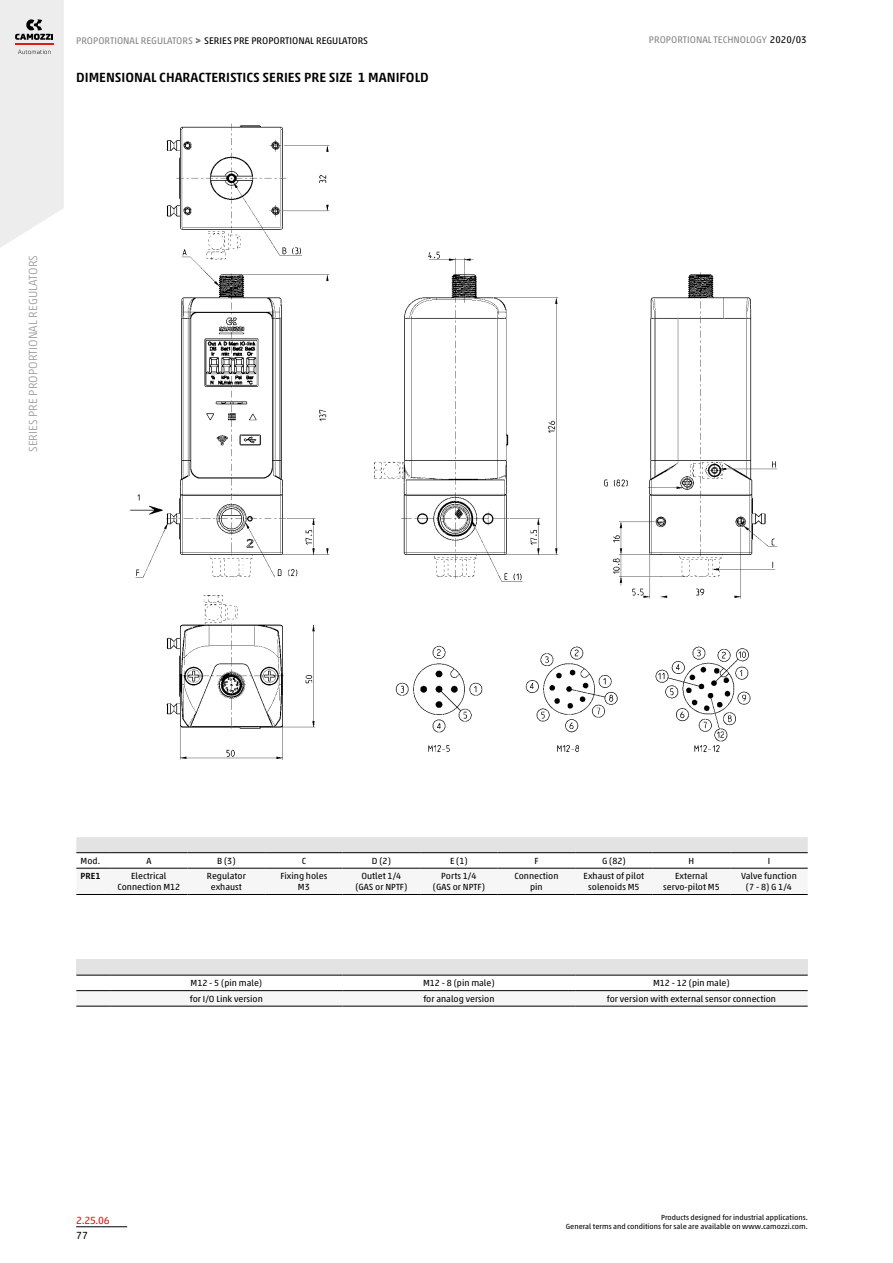
<style>
.page{position:relative;width:893px;height:1263px;background:#fff}
.page>*{position:absolute;margin:0;border:0;box-sizing:border-box;transform-origin:0 0}
.t1{font:500 13.5px "Akko W1 G";color:#000}
.t2{font:300 12px "Akko W1 G";color:#9d9d9c}
.t3{font:10.5px "Akko W1 G";color:#df1b12}
.t4{font:10.5px "Akko W1 G";color:#000}
.t5{font:9.75px "Akko W1 G";color:#000}
.t6{font:9.75px "Akko W1 G";color:#878787}
.t7{font:9px/10.8px "Akko W1 G";color:#000;text-align:center}
.t8{font:500 9px "Akko W1 G";color:#000}
.t9{font:7.5px/9px "Akko W1 G";color:#000;text-align:right}
.s1{color:#878787}
.s2{font-size:9px;color:#878787}
.s3{color:#000}
</style>
<div class="page">
<svg style="left:0;top:0;width:64px;height:248px;background:#eae9e9"></svg>
<hr style="left:76px;top:1226px;width:51px;height:1px;background:#000">
<img style="left:130px;top:123px;width:647px;height:637px">
<div style="left:76px;top:837px;width:732px;height:15px;background:#e3e3e3"></div>
<hr style="left:76px;top:894px;width:34px;height:1px;background:#000">
<hr style="left:110px;top:894px;width:78px;height:1px;background:#000">
<hr style="left:188px;top:894px;width:77px;height:1px;background:#000">
<hr style="left:265px;top:894px;width:78px;height:1px;background:#000">
<hr style="left:343px;top:894px;width:77px;height:1px;background:#000">
<hr style="left:420px;top:894px;width:78px;height:1px;background:#000">
<hr style="left:498px;top:894px;width:77px;height:1px;background:#000">
<hr style="left:575px;top:894px;width:78px;height:1px;background:#000">
<hr style="left:653px;top:894px;width:77px;height:1px;background:#000">
<hr style="left:730px;top:894px;width:78px;height:1px;background:#000">
<hr style="left:76px;top:868px;width:34px;height:1px;background:#000">
<hr style="left:110px;top:868px;width:78px;height:1px;background:#000">
<hr style="left:188px;top:868px;width:77px;height:1px;background:#000">
<hr style="left:265px;top:868px;width:78px;height:1px;background:#000">
<hr style="left:343px;top:868px;width:77px;height:1px;background:#000">
<hr style="left:420px;top:868px;width:78px;height:1px;background:#000">
<hr style="left:498px;top:868px;width:77px;height:1px;background:#000">
<hr style="left:575px;top:868px;width:78px;height:1px;background:#000">
<hr style="left:653px;top:868px;width:77px;height:1px;background:#000">
<hr style="left:730px;top:868px;width:78px;height:1px;background:#000">
<hr style="left:76px;top:852px;width:34px;height:1px;background:#000">
<hr style="left:110px;top:852px;width:78px;height:1px;background:#000">
<hr style="left:188px;top:852px;width:77px;height:1px;background:#000">
<hr style="left:265px;top:852px;width:78px;height:1px;background:#000">
<hr style="left:343px;top:852px;width:77px;height:1px;background:#000">
<hr style="left:420px;top:852px;width:78px;height:1px;background:#000">
<hr style="left:498px;top:852px;width:77px;height:1px;background:#000">
<hr style="left:575px;top:852px;width:78px;height:1px;background:#000">
<hr style="left:653px;top:852px;width:77px;height:1px;background:#000">
<hr style="left:730px;top:852px;width:78px;height:1px;background:#000">
<div style="left:76px;top:960px;width:732px;height:15px;background:#e3e3e3"></div>
<svg style="left:76px;top:991px;width:732px;height:15px"></svg>
<hr style="left:76px;top:1006px;width:34px;height:1px;background:#000">
<hr style="left:575px;top:1006px;width:233px;height:1px;background:#000">
<hr style="left:110px;top:1006px;width:233px;height:1px;background:#000">
<hr style="left:343px;top:1006px;width:232px;height:1px;background:#000">
<hr style="left:76px;top:990px;width:34px;height:1px;background:#000">
<hr style="left:575px;top:990px;width:233px;height:1px;background:#000">
<hr style="left:110px;top:990px;width:233px;height:1px;background:#000">
<hr style="left:343px;top:990px;width:232px;height:1px;background:#000">
<hr style="left:76px;top:975px;width:34px;height:1px;background:#000">
<hr style="left:110px;top:975px;width:233px;height:1px;background:#000">
<hr style="left:343px;top:975px;width:232px;height:1px;background:#000">
<hr style="left:575px;top:975px;width:233px;height:1px;background:#000">
<p class="t5" style="left:76px;top:33px;width:294px"><span class="s1">PROPORTIONAL REGULATORS</span> <span class="s2">&gt;</span> SERIES PRE PROPORTIONAL REGULATORS</p>
<p class="t6" style="left:649px;top:33px;width:159px">PROPORTIONAL TECHNOLOGY <span class="s3">2020/03</span></p>
<h1 class="t1" style="left:76px;top:67px;width:354px">DIMENSIONAL CHARACTERISTICS SERIES PRE SIZE 1 MANIFOLD</h1>
<h2 class="t2" style="left:24px;top:452px;width:198px;rotate:-90deg">SERIES PRE PROPORTIONAL REGULATORS</h2>
<p class="t7" style="left:81px;top:855px;width:21px">Mod.</p>
<p class="t7" style="left:146px;top:855px;width:7px">A</p>
<p class="t7" style="left:217px;top:855px;width:20px">B (3)</p>
<p class="t7" style="left:302px;top:855px;width:6px">C</p>
<p class="t7" style="left:372px;top:855px;width:21px">D (2)</p>
<p class="t7" style="left:450px;top:855px;width:19px">E (1)</p>
<p class="t7" style="left:534px;top:855px;width:6px">F</p>
<p class="t7" style="left:602px;top:855px;width:25px">G (82)</p>
<p class="t7" style="left:689px;top:855px;width:7px">H</p>
<p class="t7" style="left:768px;top:855px;width:4px">I</p>
<p class="t8" style="left:81px;top:870px;width:21px">PRE1</p>
<p class="t7" style="left:117px;top:870px;width:64px">Electrical<br>Connection M12</p>
<p class="t7" style="left:207px;top:870px;width:41px">Regulator exhaust</p>
<p class="t7" style="left:280px;top:870px;width:49px">Fixing holes<br>M3</p>
<p class="t7" style="left:355px;top:870px;width:54px">Outlet 1/4 (GAS or NPTF)</p>
<p class="t7" style="left:433px;top:870px;width:54px">Ports 1/4 (GAS or NPTF)</p>
<p class="t7" style="left:514px;top:870px;width:46px">Connection pin</p>
<p class="t7" style="left:584px;top:870px;width:62px">Exhaust of pilot solenoids M5</p>
<p class="t7" style="left:663px;top:870px;width:58px">External servo-pilot M5</p>
<p class="t7" style="left:741px;top:870px;width:57px">Valve function (7 - 8) G 1/4</p>
<p class="t7" style="left:191px;top:977px;width:73px">M12 - 5 (pin male)</p>
<p class="t7" style="left:423px;top:977px;width:73px">M12 - 8 (pin male)</p>
<p class="t7" style="left:653px;top:977px;width:78px">M12 - 12 (pin male)</p>
<p class="t7" style="left:190px;top:993px;width:74px">for I/O Link version</p>
<p class="t7" style="left:423px;top:993px;width:73px">for analog version</p>
<p class="t7" style="left:607px;top:993px;width:171px">for version with external sensor connection</p>
<p class="t3" style="left:76px;top:1212px;width:35px">2.25.06</p>
<p class="t4" style="left:76px;top:1228px;width:13px">77</p>
<p class="t9" style="left:566px;top:1212px;width:243px">Products designed for industrial applications.<br>General terms and conditions for sale are available on www.camozzi.com.</p>
</div>
